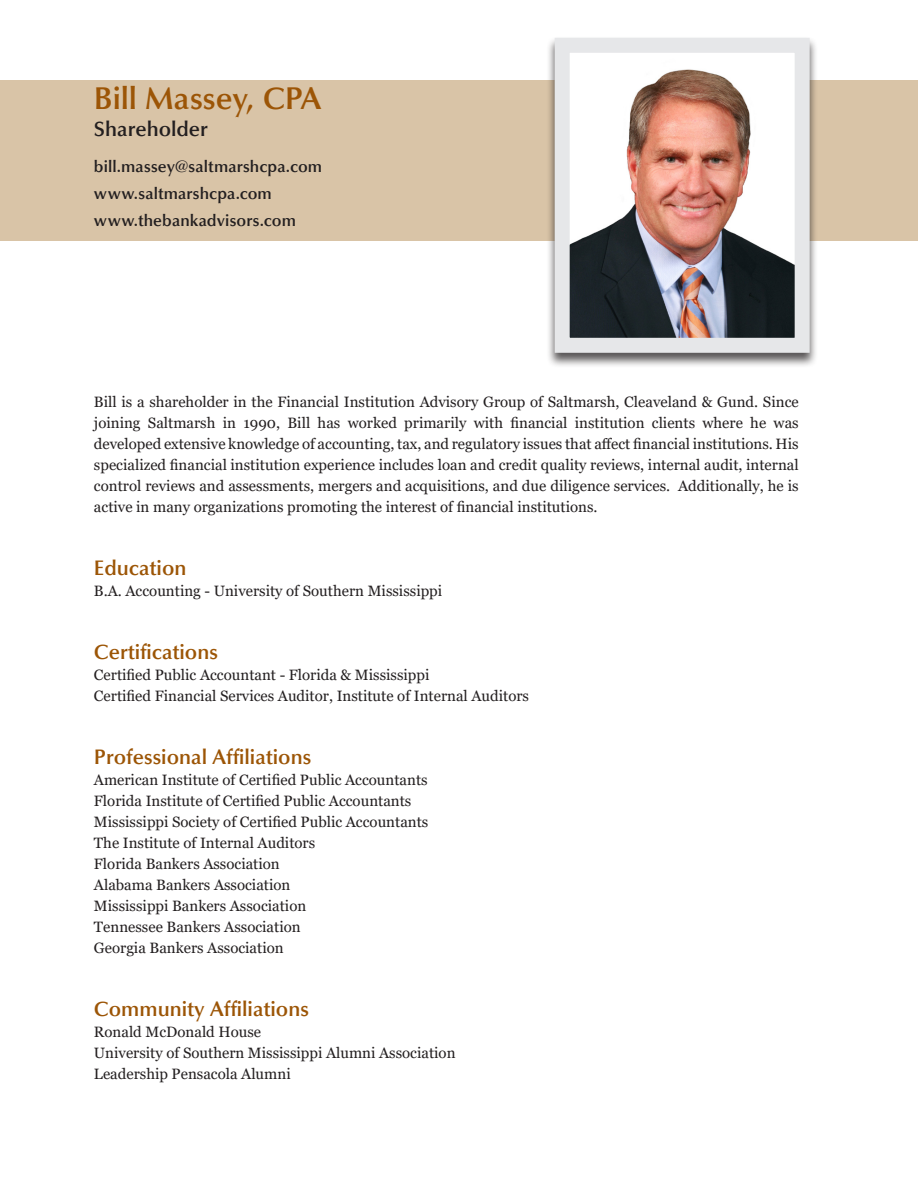
<style>
.page{position:relative;width:918px;height:1188px;background:#fff}
.page>*{position:absolute;margin:0;border:0;box-sizing:border-box;transform-origin:0 0}
.t1{font:600 31.5px "Optima";color:#9c5506}
.t2{font:600 21px "Optima";color:#9c5506}
.t3{font:600 21px "Optima";color:#231f20}
.t4{font:600 16.5px "Optima";letter-spacing:.005em;color:#231f20}
.t5{font:15px/21px "Georgia";color:#231f20;text-align:justify}
</style>
<div class="page">
<div style="left:0;top:80px;width:918px;height:161px;background:#d9c4a7"></div>
<div style="left:546px;top:36px;width:272px;height:332px;background:#231f20;opacity:.75"></div>
<img style="left:571px;top:54px;width:223px;height:283px">
<div style="left:555px;top:38px;width:255px;height:315px;border:15px solid #e6e7e9"></div>
<p class="t1" style="left:94px;top:80px;width:229px">Bill Massey, CPA</p>
<p class="t3" style="left:94px;top:116px;width:115px">Shareholder</p>
<p class="t4" style="left:94px;top:157px;width:230px">bill.massey@saltmarshcpa.com</p>
<p class="t4" style="left:94px;top:184px;width:180px">www.saltmarshcpa.com</p>
<p class="t4" style="left:94px;top:211px;width:204px">www.thebankadvisors.com</p>
<p class="t5" style="left:94px;top:392px;width:706px">Bill is a shareholder in the Financial Institution Advisory Group of Saltmarsh, Cleaveland &amp; Gund. Since joining Saltmarsh in 1990, Bill has worked primarily with financial institution clients where he was developed extensive knowledge of accounting, tax, and regulatory issues that affect financial institutions. His specialized financial institution experience includes loan and credit quality reviews, internal audit, internal control reviews and assessments, mergers and acquisitions, and due diligence services. Additionally, he is active in many organizations promoting the interest of financial institutions.</p>
<p class="t2" style="left:94px;top:556px;width:94px">Education</p>
<p class="t5" style="left:94px;top:581px;width:350px">B.A. Accounting - University of Southern Mississippi</p>
<p class="t2" style="left:94px;top:640px;width:126px">Certifications</p>
<p class="t5" style="left:94px;top:665px;width:337px">Certified Public Accountant - Florida &amp; Mississippi</p>
<p class="t5" style="left:94px;top:686px;width:437px">Certified Financial Services Auditor, Institute of Internal Auditors</p>
<p class="t2" style="left:94px;top:745px;width:219px">Professional Affiliations</p>
<p class="t5" style="left:94px;top:770px;width:335px">American Institute of Certified Public Accountants</p>
<p class="t5" style="left:94px;top:791px;width:319px">Florida Institute of Certified Public Accountants</p>
<p class="t5" style="left:94px;top:812px;width:336px">Mississippi Society of Certified Public Accountants</p>
<p class="t5" style="left:94px;top:833px;width:223px">The Institute of Internal Auditors</p>
<p class="t5" style="left:94px;top:854px;width:187px">Florida Bankers Association</p>
<p class="t5" style="left:94px;top:875px;width:198px">Alabama Bankers Association</p>
<p class="t5" style="left:94px;top:896px;width:214px">Mississippi Bankers Association</p>
<p class="t5" style="left:94px;top:917px;width:208px">Tennessee Bankers Association</p>
<p class="t5" style="left:94px;top:938px;width:191px">Georgia Bankers Association</p>
<p class="t2" style="left:94px;top:997px;width:217px">Community Affiliations</p>
<p class="t5" style="left:94px;top:1022px;width:169px">Ronald McDonald House</p>
<p class="t5" style="left:94px;top:1043px;width:363px">University of Southern Mississippi Alumni Association</p>
<p class="t5" style="left:94px;top:1064px;width:198px">Leadership Pensacola Alumni</p>
</div>
